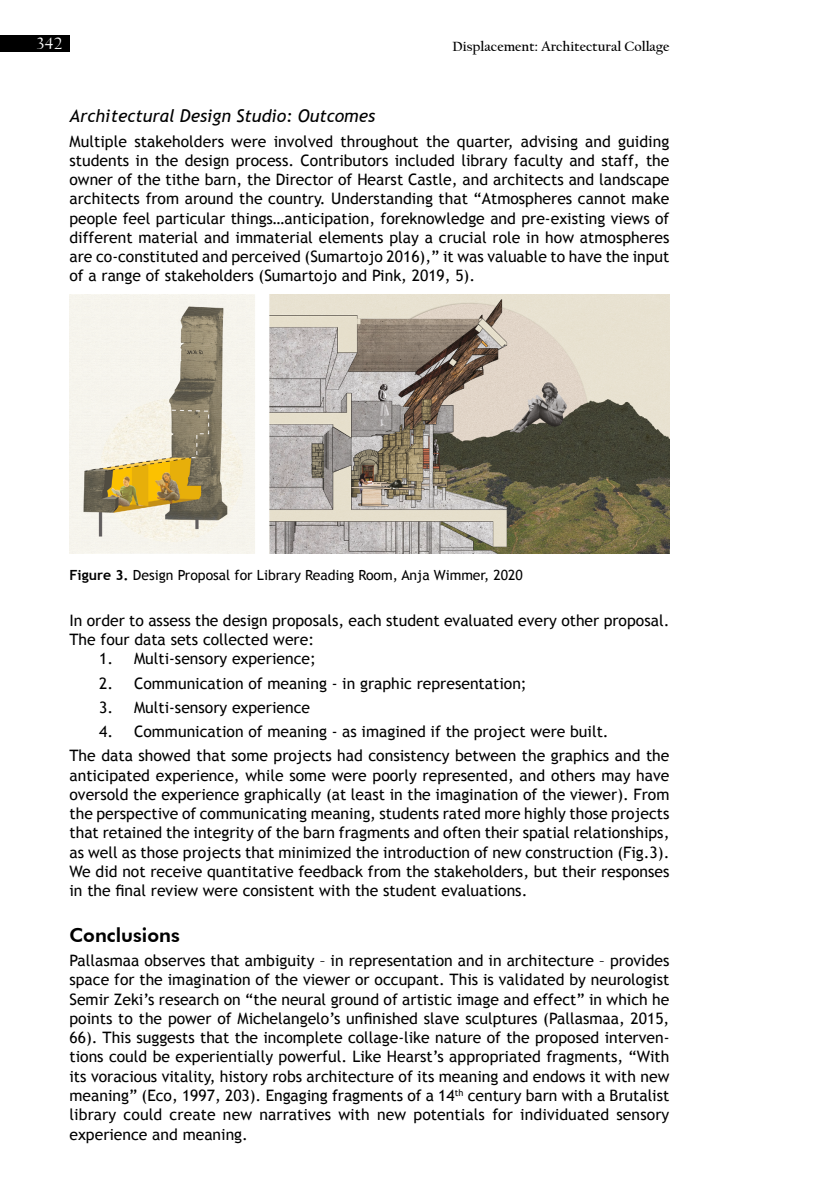
<style>
.page{position:relative;width:819px;height:1191px;background:#fff}
.page>*{position:absolute;margin:0;border:0;box-sizing:border-box;transform-origin:0 0}
.t1{font:800 19.25px "Futura BT";color:#000}
.t2{font:italic 17.5px "Trebuchet MS";color:#000}
.t3{font:17.5px "Californian FB";color:#fff}
.t4{font:15.75px/19.2px "Trebuchet MS";color:#000;text-align:justify}
.t5{font:14px "Trebuchet MS";color:#000}
.t6{font:700 14px "Californian FB";color:#000}
.s1{font-weight:700}
</style>
<div class="page">
<div style="left:0;top:35px;width:69px;height:17px;background:#000"></div>
<img style="left:69px;top:295px;width:600px;height:258px">
<p class="t3" style="left:37px;top:33px;width:28px">342</p>
<p class="t6" style="left:452px;top:39px;width:218px">Displacement: Architectural Collage</p>
<p class="t2" style="left:69px;top:105px;width:307px">Architectural Design Studio: Outcomes</p>
<p class="t4" style="left:69px;top:132px;width:601px">Multiple stakeholders were involved throughout the quarter, advising and guiding students in the design process. Contributors included library faculty and staff, the owner of the tithe barn, the Director of Hearst Castle, and architects and landscape architects from around the country. Understanding that “Atmospheres cannot make people feel particular things…anticipation, foreknowledge and pre-existing views of different material and immaterial elements play a crucial role in how atmospheres are co-constituted and perceived (Sumartojo 2016),” it was valuable to have the input of a range of stakeholders (Sumartojo and Pink, 2019, 5).</p>
<p class="t5" style="left:69px;top:567px;width:455px"><span class="s1">Figure 3.</span> Design Proposal for Library Reading Room, Anja Wimmer, 2020</p>
<p class="t4" style="left:69px;top:611px;width:601px">In order to assess the design proposals, each student evaluated every other proposal.<br>The four data sets collected were:</p>
<p class="t4" style="left:99px;top:649px;width:218px">1. Multi-sensory experience;</p>
<p class="t4" style="left:99px;top:673px;width:429px">2. Communication of meaning - in graphic representation;</p>
<p class="t4" style="left:99px;top:698px;width:212px">3. Multi-sensory experience</p>
<p class="t4" style="left:69px;top:719px;width:601px;line-height:24.2px;text-indent:30px">4. Communication of meaning - as imagined if the project were built.<br>The data showed that some projects had consistency between the graphics and the</p>
<p class="t4" style="left:69px;top:765px;width:601px">anticipated experience, while some were poorly represented, and others may have oversold the experience graphically (at least in the imagination of the viewer). From the perspective of communicating meaning, students rated more highly those projects that retained the integrity of the barn fragments and often their spatial relationships, as well as those projects that minimized the introduction of new construction (Fig.3).<br>We did not receive quantitative feedback from the stakeholders, but their responses in the final review were consistent with the student evaluations.</p>
<p class="t1" style="left:69px;top:923px;width:112px">Conclusions</p>
<p class="t4" style="left:69px;top:951px;width:601px">Pallasmaa observes that ambiguity – in representation and in architecture – provides space for the imagination of the viewer or occupant. This is validated by neurologist Semir Zeki’s research on “the neural ground of artistic image and effect” in which he points to the power of Michelangelo’s unfinished slave sculptures (Pallasmaa, 2015, 66). This suggests that the incomplete collage-like nature of the proposed interven&shy;tions could be experientially powerful. Like Hearst’s appropriated fragments, “With its voracious vitality, history robs architecture of its meaning and endows it with new meaning” (Eco, 1997, 203). Engaging fragments of a 14<sup>th</sup> century barn with a Brutalist library could create new narratives with new potentials for individuated sensory experience and meaning.</p>
</div>
